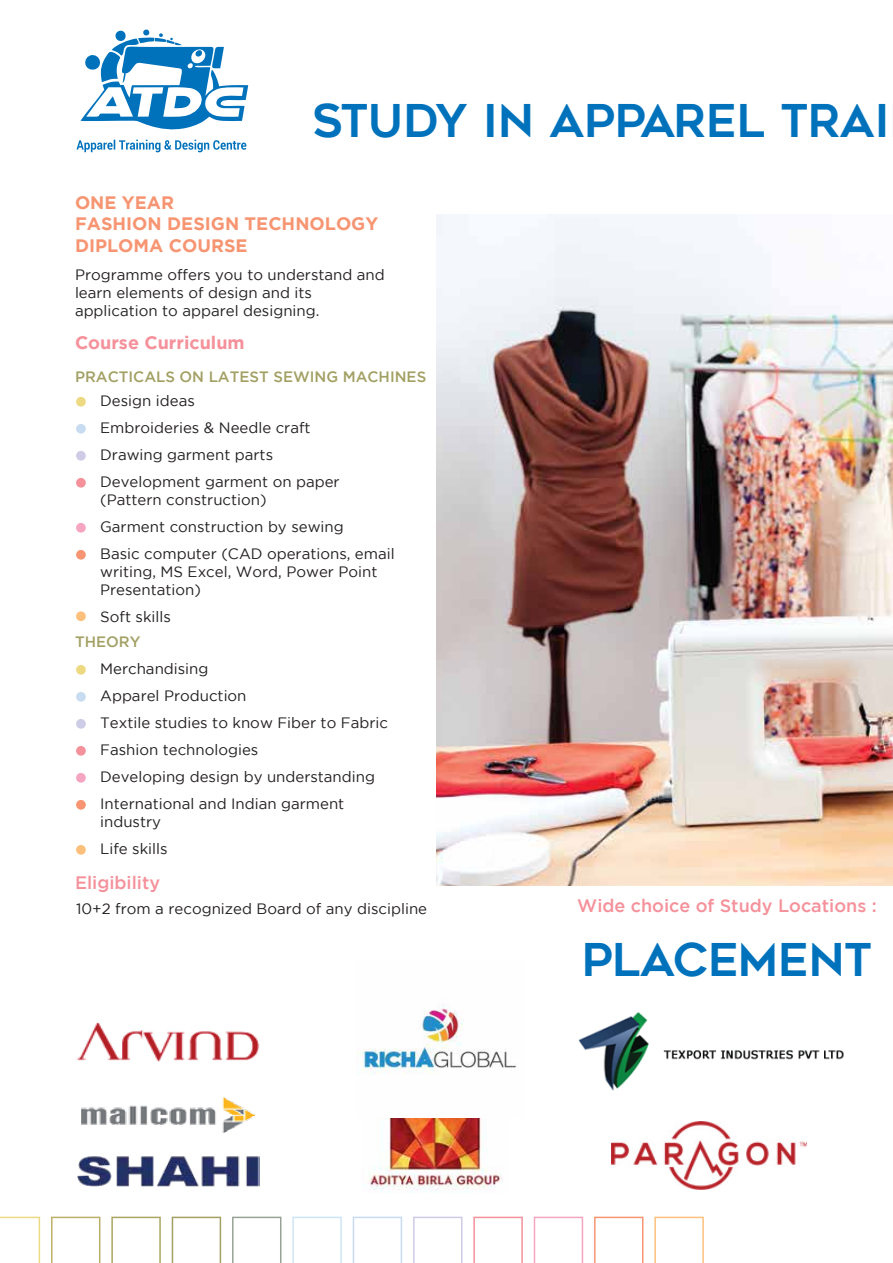
<style>
.page{position:relative;width:893px;height:1263px;background:#fff}
.page>*{position:absolute;margin:0;border:0;box-sizing:border-box;transform-origin:0 0}
.t1{font:45px "Geometos";color:#0072bc}
.t2{font:700 18px/21.6px "Gotham";color:#f79572}
.t3{font:500 18px "Gotham";color:#f5919b}
.t4{font:700 18px "Gotham";color:#f5919b}
.t5{font:15px/27px "Gotham";color:#231f20}
.t6{font:500 15px "Gotham";color:#a2a063}
</style>
<div class="page">
<img style="left:437px;top:214px;width:456px;height:671px">
<svg style="left:0;top:1217px;width:40px;height:46px"></svg>
<svg style="left:51px;top:1217px;width:49px;height:46px"></svg>
<svg style="left:111px;top:1217px;width:50px;height:46px"></svg>
<svg style="left:172px;top:1217px;width:49px;height:46px"></svg>
<svg style="left:232px;top:1217px;width:49px;height:46px"></svg>
<svg style="left:292px;top:1217px;width:50px;height:46px"></svg>
<svg style="left:353px;top:1217px;width:49px;height:46px"></svg>
<svg style="left:413px;top:1217px;width:49px;height:46px"></svg>
<svg style="left:473px;top:1217px;width:50px;height:46px"></svg>
<svg style="left:534px;top:1217px;width:49px;height:46px"></svg>
<svg style="left:594px;top:1217px;width:49px;height:46px"></svg>
<svg style="left:654px;top:1217px;width:50px;height:46px"></svg>
<svg style="left:76px;top:29px;width:172px;height:123px"></svg>
<img style="left:77px;top:1022px;width:183px;height:40px">
<img style="left:369px;top:1118px;width:134px;height:74px">
<img style="left:77px;top:1156px;width:183px;height:31px">
<img style="left:81px;top:1097px;width:174px;height:36px">
<img style="left:611px;top:1121px;width:196px;height:68px">
<div style="left:76px;top:397px;width:10px;height:10px;background:#eed983;border-radius:50%"></div>
<div style="left:76px;top:424px;width:10px;height:10px;background:#c8dcf1;border-radius:50%"></div>
<div style="left:76px;top:451px;width:10px;height:10px;background:#cecbe6;border-radius:50%"></div>
<div style="left:76px;top:478px;width:10px;height:10px;background:#f5919b;border-radius:50%"></div>
<div style="left:76px;top:523px;width:10px;height:10px;background:#f5a4c2;border-radius:50%"></div>
<div style="left:76px;top:550px;width:10px;height:10px;background:#f79572;border-radius:50%"></div>
<div style="left:76px;top:611px;width:10px;height:10px;background:#fdc07c;border-radius:50%"></div>
<div style="left:76px;top:665px;width:10px;height:10px;background:#eed983;border-radius:50%"></div>
<div style="left:76px;top:692px;width:10px;height:10px;background:#c8dcf1;border-radius:50%"></div>
<div style="left:76px;top:719px;width:10px;height:10px;background:#cecbe6;border-radius:50%"></div>
<div style="left:76px;top:746px;width:10px;height:10px;background:#f5919b;border-radius:50%"></div>
<div style="left:76px;top:773px;width:10px;height:10px;background:#f5a4c2;border-radius:50%"></div>
<div style="left:76px;top:800px;width:10px;height:10px;background:#f79572;border-radius:50%"></div>
<div style="left:76px;top:845px;width:10px;height:10px;background:#fdc07c;border-radius:50%"></div>
<img style="left:356px;top:1005px;width:161px;height:69px">
<img style="left:578px;top:1013px;width:266px;height:78px">
<h1 class="t1" style="left:312px;top:96px;width:579px">STUDY IN APPAREL TRAI</h1>
<p class="t2" style="left:75px;top:191px;width:305px">ONE YEAR<br>FASHION DESIGN TECHNOLOGY<br>DIPLOMA COURSE</p>
<p class="t5" style="left:75px;top:265px;width:311px;line-height:18px">Programme offers you to understand and learn elements of design and its application to apparel designing.</p>
<p class="t4" style="left:75px;top:332px;width:171px">Course Curriculum</p>
<p class="t6" style="left:75px;top:368px;width:353px">PRACTICALS ON LATEST SEWING MACHINES</p>
<p class="t5" style="left:100px;top:387px;width:241px">Design ideas<br>Embroideries &amp; Needle craft<br>Drawing garment parts<br>Development garment on paper</p>
<p class="t5" style="left:100px;top:486px;width:296px">(Pattern construction)<br>Garment construction by sewing<br>Basic computer (CAD operations, email</p>
<p class="t5" style="left:100px;top:563px;width:279px;line-height:18px">writing, MS Excel, Word, Power Point<br>Presentation)</p>
<p class="t5" style="left:100px;top:603px;width:72px">Soft skills</p>
<p class="t6" style="left:75px;top:633px;width:67px">THEORY</p>
<p class="t5" style="left:100px;top:655px;width:289px">Merchandising<br>Apparel Production<br>Textile studies to know Fiber to Fabric<br>Fashion technologies<br>Developing design by understanding<br>International and Indian garment</p>
<p class="t5" style="left:100px;top:808px;width:69px">industry<br>Life skills</p>
<p class="t3" style="left:75px;top:872px;width:87px">Eligibility</p>
<p class="t5" style="left:76px;top:895px;width:353px">10+2 from a recognized Board of any discipline</p>
<p class="t3" style="left:577px;top:895px;width:301px">Wide choice of Study Locations :</p>
<h1 class="t1" style="left:582px;top:934px;width:291px">PLACEMENT</h1>
</div>
